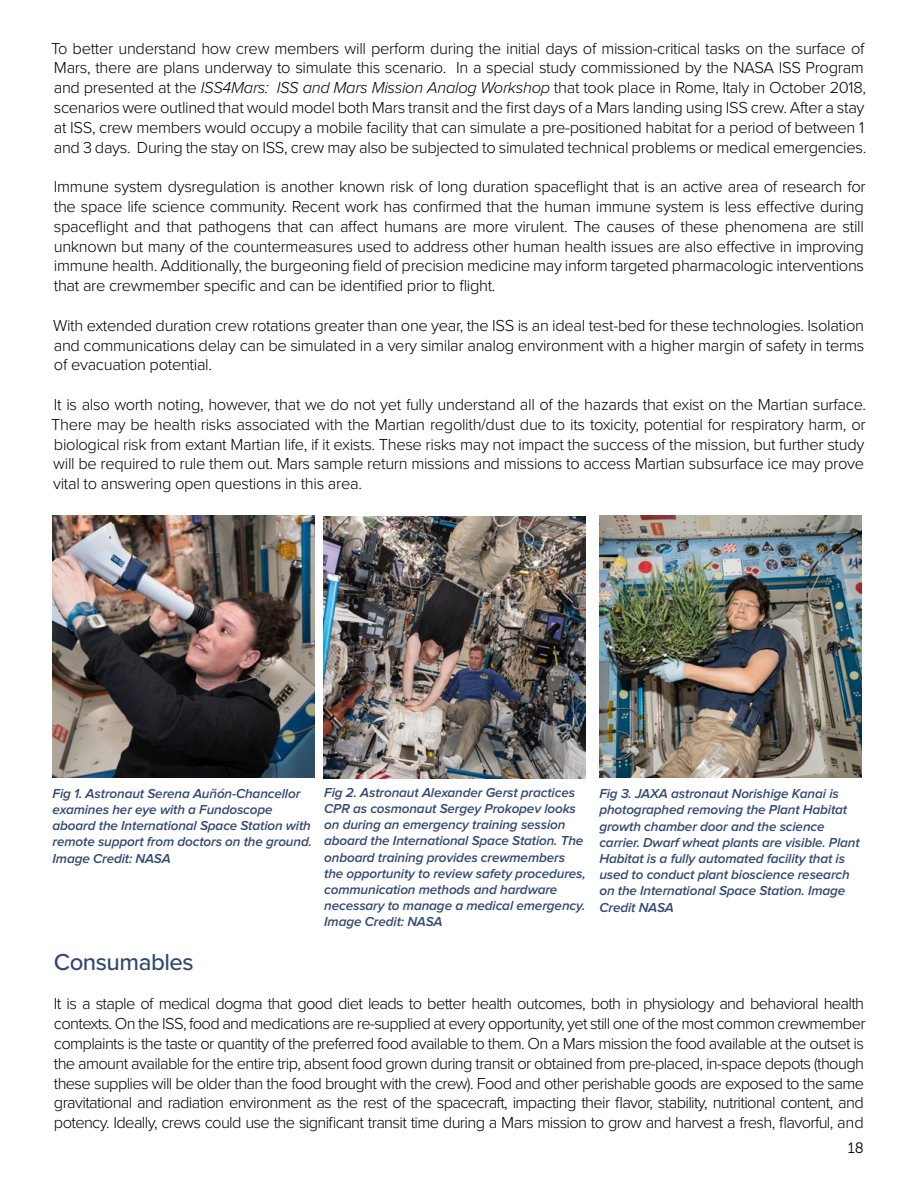
<style>
.page{position:relative;width:918px;height:1188px;background:#fff}
.page>*{position:absolute;margin:0;border:0;box-sizing:border-box;transform-origin:0 0}
.t1{font:500 24px "Proxima Nova";letter-spacing:-.02em;color:#324973}
.t2{font:300 16.5px/19.8px "Proxima Nova";letter-spacing:-.02em;color:#000;text-align:justify}
.t3{font:15px "Museo Sans 300";color:#000}
.t4{font:italic 600 13.5px/16.2px "Proxima Nova";letter-spacing:-.01em;color:#324973}
.s1{font-style:italic}
</style>
<div class="page">
<img style="left:53px;top:516px;width:262px;height:262px">
<img style="left:323px;top:516px;width:263px;height:263px">
<img style="left:599px;top:516px;width:262px;height:262px">
<p class="t2" style="left:51px;top:37px;width:817px;text-align:left">To better understand how crew members will perform during the initial days of mission-critical tasks on the surface of Mars, there are plans underway to simulate this scenario. In a special study commissioned by the NASA ISS Program and presented at the <span class="s1">ISS4Mars: ISS and Mars Mission Analog Workshop</span> that took place in Rome, Italy in October 2018, scenarios were outlined that would model both Mars transit and the first days of a Mars landing using ISS crew. After a stay at ISS, crew members would occupy a mobile facility that can simulate a pre-positioned habitat for a period of between 1 and 3 days. During the stay on ISS, crew may also be subjected to simulated technical problems or medical emergencies.</p>
<p class="t2" style="left:54px;top:176px;width:813px">Immune system dysregulation is another known risk of long duration spaceflight that is an active area of research for the space life science community. Recent work has confirmed that the human immune system is less effective during spaceflight and that pathogens that can affect humans are more virulent. The causes of these phenomena are still unknown but many of the countermeasures used to address other human health issues are also effective in improving immune health. Additionally, the burgeoning field of precision medicine may inform targeted pharmacologic interventions that are crewmember specific and can be identified prior to flight.</p>
<p class="t2" style="left:53px;top:314px;width:813px">With extended duration crew rotations greater than one year, the ISS is an ideal test-bed for these technologies. Isolation and communications delay can be simulated in a very similar analog environment with a higher margin of safety in terms of evacuation potential.</p>
<p class="t2" style="left:51px;top:394px;width:816px;text-align:left">It is also worth noting, however, that we do not yet fully understand all of the hazards that exist on the Martian surface.<br>There may be health risks associated with the Martian regolith/dust due to its toxicity, potential for respiratory harm, or biological risk from extant Martian life, if it exists. These risks may not impact the success of the mission, but further study will be required to rule them out. Mars sample return missions and missions to access Martian subsurface ice may prove vital to answering open questions in this area.</p>
<p class="t4" style="left:53px;top:786px;width:261px">Fig 1. Astronaut Serena Auñón-Chancellor examines her eye with a Fundoscope aboard the International Space Station with remote support from doctors on the ground.<br>Image Credit: NASA</p>
<p class="t4" style="left:324px;top:785px;width:263px">Fig 2. Astronaut Alexander Gerst practices CPR as cosmonaut Sergey Prokopev looks on during an emergency training session aboard the International Space Station. The onboard training provides crewmembers the opportunity to review safety procedures, communication methods and hardware necessary to manage a medical emergency.<br>Image Credit: NASA</p>
<p class="t4" style="left:599px;top:786px;width:262px">Fig 3. JAXA astronaut Norishige Kanai is photographed removing the Plant Habitat growth chamber door and the science carrier. Dwarf wheat plants are visible. Plant Habitat is a fully automated facility that is used to conduct plant bioscience research on the International Space Station. Image Credit NASA</p>
<h1 class="t1" style="left:54px;top:944px;width:141px">Consumables</h1>
<p class="t2" style="left:54px;top:993px;width:813px">It is a staple of medical dogma that good diet leads to better health outcomes, both in physiology and behavioral health contexts. On the ISS, food and medications are re-supplied at every opportunity, yet still one of the most common crewmember complaints is the taste or quantity of the preferred food available to them. On a Mars mission the food available at the outset is the amount available for the entire trip, absent food grown during transit or obtained from pre-placed, in-space depots (though these supplies will be older than the food brought with the crew). Food and other perishable goods are exposed to the same gravitational and radiation environment as the rest of the spacecraft, impacting their flavor, stability, nutritional content, and potency. Ideally, crews could use the significant transit time during a Mars mission to grow and harvest a fresh, flavorful, and</p>
<p class="t3" style="left:848px;top:1140px;width:18px">18</p>
</div>
